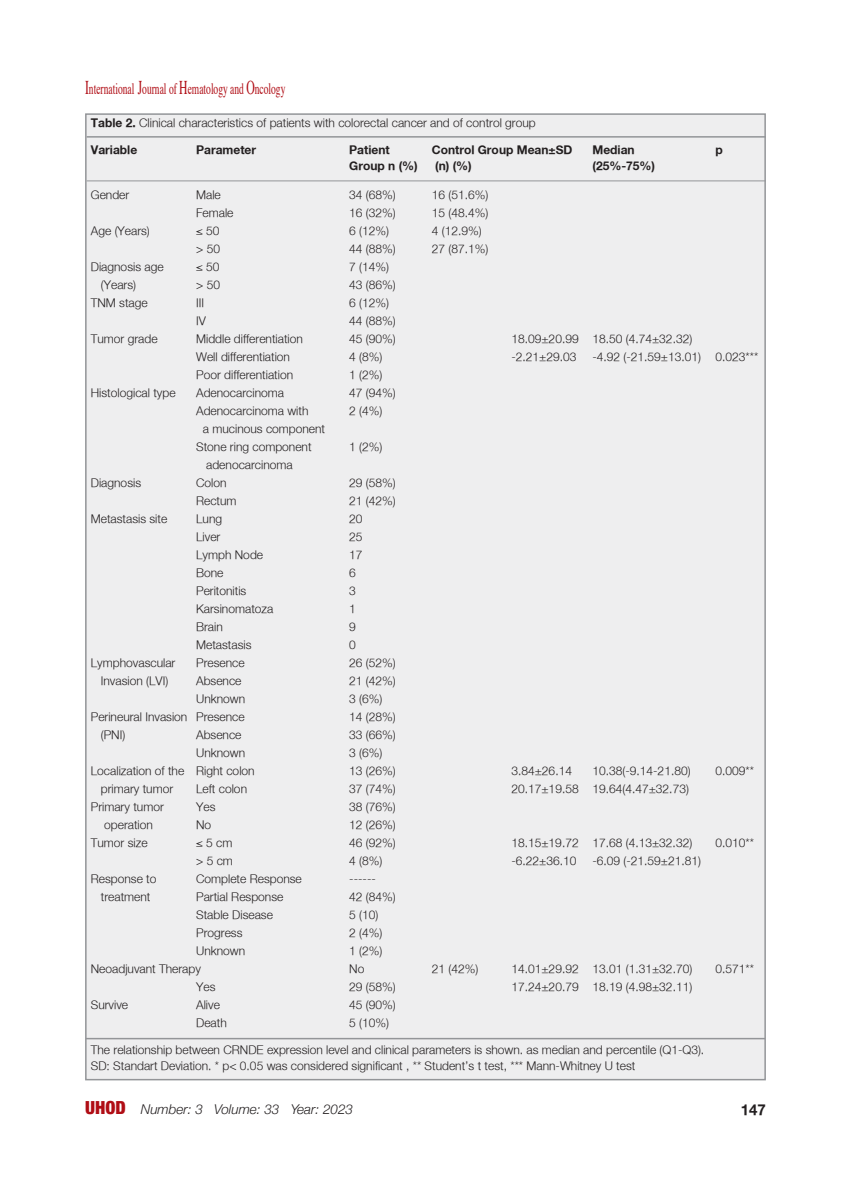
<style>
.page{position:relative;width:851px;height:1191px;background:#fff}
.page>*{position:absolute;margin:0;border:0;box-sizing:border-box;transform-origin:0 0}
.t1{font:15.9px "Times";color:#b00d15;scale:.6 1}
.t2{font:700 15px "Helvetica Neu";color:#231f20}
.t3{font:italic 300 13.5px "Helvetica Neue";color:#231f20}
.t4{font:300 12px "Helvetica Neu";color:#231f20}
.t5{font:700 12px "Helvetica Neu";color:#231f20}
.s1{font-size:19.5px}
.s2{font-weight:700}
.s3{font-family:"Times";font-weight:400}
.s4{font-weight:900;font-style:normal;font-stretch:condensed;font-size:18px;color:#b00d15}
</style>
<div class="page">
<div style="left:86px;top:114px;width:679px;height:965px;background:#eeeeef"></div>
<hr style="left:87px;top:136px;width:678px;height:2px;background:#939598">
<hr style="left:87px;top:180px;width:678px;height:1px;background:#939598">
<hr style="left:86px;top:1037px;width:679px;height:2px;background:#939598">
<h1 class="t1" style="left:85px;top:78px;width:335px"><span class="s1">I</span>nternational <span class="s1">J</span>ournal of <span class="s1">H</span>ematology and <span class="s1">O</span>ncology</h1>
<p class="t4" style="left:91px;top:115px;width:446px"><span class="s2">Table 2.</span> Clinical characteristics of patients with colorectal cancer and of control group</p>
<p class="t5" style="left:91px;top:142px;width:48px">Variable</p>
<p class="t5" style="left:196px;top:142px;width:61px">Parameter</p>
<p class="t5" style="left:349px;top:142px;width:42px">Patient</p>
<p class="t5" style="left:432px;top:142px;width:142px">Control Group Mean±SD</p>
<p class="t5" style="left:592px;top:142px;width:44px">Median</p>
<p class="t5" style="left:715px;top:142px;width:9px">p</p>
<p class="t5" style="left:349px;top:158px;width:70px">Group n (%)</p>
<p class="t5" style="left:435px;top:158px;width:38px">(n) (%)</p>
<p class="t5" style="left:592px;top:158px;width:64px">(25%-75%)</p>
<p class="t4" style="left:91px;top:187px;width:40px">Gender</p>
<p class="t4" style="left:196px;top:187px;width:26px">Male</p>
<p class="t4" style="left:349px;top:187px;width:48px">34 (68%)</p>
<p class="t4" style="left:432px;top:187px;width:58px">16 (51.6%)</p>
<p class="t4" style="left:196px;top:205px;width:39px">Female</p>
<p class="t4" style="left:349px;top:205px;width:48px">16 (32%)</p>
<p class="t4" style="left:432px;top:205px;width:58px">15 (48.4%)</p>
<p class="t4" style="left:91px;top:223px;width:60px">Age (Years)</p>
<p class="t4" style="left:196px;top:223px;width:25px"><span class="s3">≤</span> 50</p>
<p class="t4" style="left:349px;top:223px;width:41px">6 (12%)</p>
<p class="t4" style="left:432px;top:223px;width:51px">4 (12.9%)</p>
<p class="t4" style="left:196px;top:241px;width:25px">&gt; 50</p>
<p class="t4" style="left:349px;top:241px;width:48px">44 (88%)</p>
<p class="t4" style="left:432px;top:241px;width:58px">27 (87.1%)</p>
<p class="t4" style="left:91px;top:259px;width:74px">Diagnosis age</p>
<p class="t4" style="left:196px;top:259px;width:25px"><span class="s3">≤</span> 50</p>
<p class="t4" style="left:349px;top:259px;width:41px">7 (14%)</p>
<p class="t4" style="left:101px;top:277px;width:37px">(Years)</p>
<p class="t4" style="left:196px;top:277px;width:25px">&gt; 50</p>
<p class="t4" style="left:349px;top:277px;width:48px">43 (86%)</p>
<p class="t4" style="left:91px;top:295px;width:58px">TNM stage</p>
<p class="t4" style="left:196px;top:295px;width:9px">III</p>
<p class="t4" style="left:349px;top:295px;width:41px">6 (12%)</p>
<p class="t4" style="left:196px;top:313px;width:11px">IV</p>
<p class="t4" style="left:349px;top:313px;width:48px">44 (88%)</p>
<p class="t4" style="left:91px;top:331px;width:68px">Tumor grade</p>
<p class="t4" style="left:196px;top:331px;width:108px">Middle differentiation</p>
<p class="t4" style="left:349px;top:331px;width:48px">45 (90%)</p>
<p class="t4" style="left:511px;top:331px;width:182px">18.09±20.99 18.50 (4.74±32.32)</p>
<p class="t4" style="left:196px;top:349px;width:95px">Well differentiation</p>
<p class="t4" style="left:349px;top:349px;width:35px">4 (8%)</p>
<p class="t4" style="left:511px;top:349px;width:67px">-2.21±29.03</p>
<p class="t4" style="left:592px;top:349px;width:167px">-4.92 (-21.59±13.01) 0.023***</p>
<p class="t4" style="left:196px;top:367px;width:98px">Poor differentiation</p>
<p class="t4" style="left:349px;top:367px;width:35px">1 (2%)</p>
<p class="t4" style="left:91px;top:385px;width:86px">Histological type</p>
<p class="t4" style="left:196px;top:385px;width:89px">Adenocarcinoma</p>
<p class="t4" style="left:349px;top:385px;width:48px">47 (94%)</p>
<p class="t4" style="left:196px;top:403px;width:114px">Adenocarcinoma with</p>
<p class="t4" style="left:349px;top:403px;width:35px">2 (4%)</p>
<p class="t4" style="left:203px;top:421px;width:124px">a mucinous component</p>
<p class="t4" style="left:196px;top:439px;width:117px">Stone ring component</p>
<p class="t4" style="left:349px;top:439px;width:35px">1 (2%)</p>
<p class="t4" style="left:206px;top:457px;width:88px">adenocarcinoma</p>
<p class="t4" style="left:91px;top:475px;width:52px">Diagnosis</p>
<p class="t4" style="left:196px;top:475px;width:32px">Colon</p>
<p class="t4" style="left:349px;top:475px;width:48px">29 (58%)</p>
<p class="t4" style="left:196px;top:493px;width:42px">Rectum</p>
<p class="t4" style="left:349px;top:493px;width:48px">21 (42%)</p>
<p class="t4" style="left:91px;top:511px;width:78px">Metastasis site</p>
<p class="t4" style="left:196px;top:511px;width:28px">Lung</p>
<p class="t4" style="left:349px;top:511px;width:15px">20</p>
<p class="t4" style="left:196px;top:529px;width:26px">Liver</p>
<p class="t4" style="left:349px;top:529px;width:15px">25</p>
<p class="t4" style="left:196px;top:547px;width:68px">Lymph Node</p>
<p class="t4" style="left:349px;top:547px;width:15px">17</p>
<p class="t4" style="left:196px;top:565px;width:29px">Bone</p>
<p class="t4" style="left:349px;top:565px;width:8px">6</p>
<p class="t4" style="left:196px;top:583px;width:52px">Peritonitis</p>
<p class="t4" style="left:349px;top:583px;width:8px">3</p>
<p class="t4" style="left:196px;top:601px;width:79px">Karsinomatoza</p>
<p class="t4" style="left:349px;top:601px;width:8px">1</p>
<p class="t4" style="left:196px;top:619px;width:28px">Brain</p>
<p class="t4" style="left:349px;top:619px;width:8px">9</p>
<p class="t4" style="left:196px;top:637px;width:57px">Metastasis</p>
<p class="t4" style="left:349px;top:637px;width:8px">0</p>
<p class="t4" style="left:91px;top:655px;width:86px">Lymphovascular</p>
<p class="t4" style="left:196px;top:655px;width:50px">Presence</p>
<p class="t4" style="left:349px;top:655px;width:48px">26 (52%)</p>
<p class="t4" style="left:101px;top:673px;width:69px">Invasion (LVI)</p>
<p class="t4" style="left:196px;top:673px;width:47px">Absence</p>
<p class="t4" style="left:349px;top:673px;width:48px">21 (42%)</p>
<p class="t4" style="left:196px;top:691px;width:51px">Unknown</p>
<p class="t4" style="left:349px;top:691px;width:35px">3 (6%)</p>
<p class="t4" style="left:91px;top:709px;width:155px">Perineural Invasion Presence</p>
<p class="t4" style="left:349px;top:709px;width:48px">14 (28%)</p>
<p class="t4" style="left:101px;top:727px;width:26px">(PNI)</p>
<p class="t4" style="left:196px;top:727px;width:47px">Absence</p>
<p class="t4" style="left:349px;top:727px;width:48px">33 (66%)</p>
<p class="t4" style="left:196px;top:745px;width:51px">Unknown</p>
<p class="t4" style="left:349px;top:745px;width:35px">3 (6%)</p>
<p class="t4" style="left:91px;top:763px;width:165px">Localization of the Right colon</p>
<p class="t4" style="left:349px;top:763px;width:48px">13 (26%)</p>
<p class="t4" style="left:511px;top:763px;width:62px">3.84±26.14</p>
<p class="t4" style="left:592px;top:763px;width:100px">10.38(-9.14-21.80)</p>
<p class="t4" style="left:715px;top:763px;width:40px">0.009**</p>
<p class="t4" style="left:101px;top:781px;width:74px">primary tumor</p>
<p class="t4" style="left:196px;top:781px;width:52px">Left colon</p>
<p class="t4" style="left:349px;top:781px;width:48px">37 (74%)</p>
<p class="t4" style="left:511px;top:781px;width:179px">20.17±19.58 19.64(4.47±32.73)</p>
<p class="t4" style="left:91px;top:799px;width:74px">Primary tumor</p>
<p class="t4" style="left:196px;top:799px;width:21px">Yes</p>
<p class="t4" style="left:349px;top:799px;width:48px">38 (76%)</p>
<p class="t4" style="left:104px;top:817px;width:50px">operation</p>
<p class="t4" style="left:196px;top:817px;width:17px">No</p>
<p class="t4" style="left:349px;top:817px;width:48px">12 (26%)</p>
<p class="t4" style="left:91px;top:835px;width:58px">Tumor size</p>
<p class="t4" style="left:196px;top:835px;width:38px"><span class="s3">≤</span> 5 cm</p>
<p class="t4" style="left:349px;top:835px;width:48px">46 (92%)</p>
<p class="t4" style="left:511px;top:835px;width:182px">18.15±19.72 17.68 (4.13±32.32)</p>
<p class="t4" style="left:715px;top:835px;width:40px">0.010**</p>
<p class="t4" style="left:196px;top:853px;width:38px">&gt; 5 cm</p>
<p class="t4" style="left:349px;top:853px;width:35px">4 (8%)</p>
<p class="t4" style="left:511px;top:853px;width:67px">-6.22±36.10</p>
<p class="t4" style="left:592px;top:853px;width:110px">-6.09 (-21.59±21.81)</p>
<p class="t4" style="left:91px;top:871px;width:67px">Response to</p>
<p class="t4" style="left:196px;top:871px;width:107px">Complete Response</p>
<p class="t4" style="left:349px;top:871px;width:28px">------</p>
<p class="t4" style="left:101px;top:889px;width:51px">treatment</p>
<p class="t4" style="left:196px;top:889px;width:89px">Partial Response</p>
<p class="t4" style="left:349px;top:889px;width:48px">42 (84%)</p>
<p class="t4" style="left:196px;top:907px;width:78px">Stable Disease</p>
<p class="t4" style="left:349px;top:907px;width:31px">5 (10)</p>
<p class="t4" style="left:196px;top:925px;width:48px">Progress</p>
<p class="t4" style="left:349px;top:925px;width:35px">2 (4%)</p>
<p class="t4" style="left:196px;top:943px;width:51px">Unknown</p>
<p class="t4" style="left:349px;top:943px;width:35px">1 (2%)</p>
<p class="t4" style="left:91px;top:961px;width:112px">Neoadjuvant Therapy</p>
<p class="t4" style="left:349px;top:961px;width:17px">No</p>
<p class="t4" style="left:432px;top:961px;width:48px">21 (42%)</p>
<p class="t4" style="left:511px;top:961px;width:182px">14.01±29.92 13.01 (1.31±32.70)</p>
<p class="t4" style="left:715px;top:961px;width:40px">0.571**</p>
<p class="t4" style="left:196px;top:979px;width:21px">Yes</p>
<p class="t4" style="left:349px;top:979px;width:48px">29 (58%)</p>
<p class="t4" style="left:511px;top:979px;width:182px">17.24±20.79 18.19 (4.98±32.11)</p>
<p class="t4" style="left:91px;top:997px;width:39px">Survive</p>
<p class="t4" style="left:196px;top:997px;width:25px">Alive</p>
<p class="t4" style="left:349px;top:997px;width:48px">45 (90%)</p>
<p class="t4" style="left:196px;top:1015px;width:32px">Death</p>
<p class="t4" style="left:349px;top:1015px;width:41px">5 (10%)</p>
<p class="t4" style="left:91px;top:1042px;width:615px">The relationship between CRNDE expression level and clinical parameters is shown. as median and percentile (Q1-Q3).</p>
<p class="t4" style="left:91px;top:1058px;width:546px">SD: Standart Deviation. * p&lt; 0.05 was considered significant , ** Student’s t test, *** Mann-Whitney U test</p>
<p class="t3" style="left:85px;top:1098px;width:269px"><span class="s4">UHOD</span> Number: 3 Volume: 33 Year: 2023</p>
<p class="t2" style="left:740px;top:1100px;width:27px">147</p>
</div>
